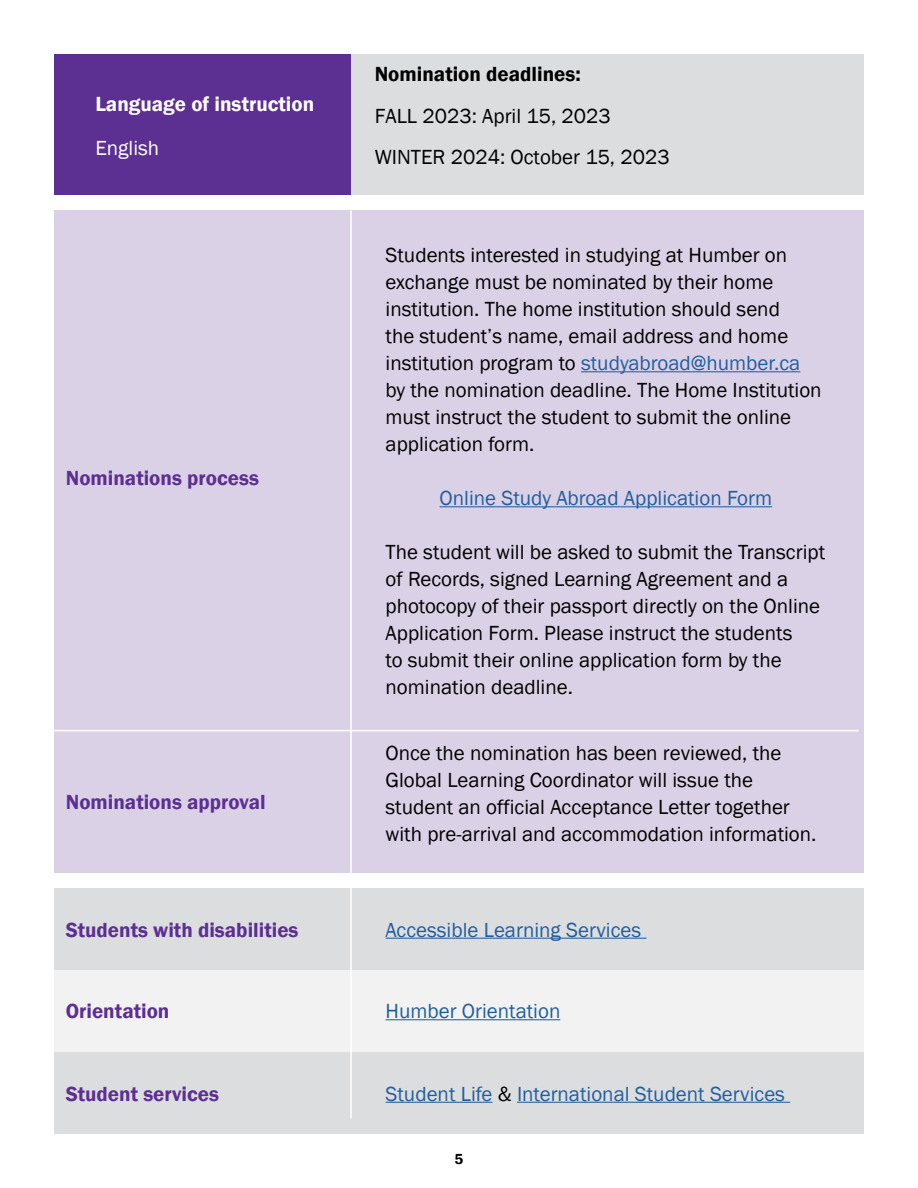
<style>
.page{position:relative;width:918px;height:1188px;background:#fff}
.page>*{position:absolute;margin:0;border:0;box-sizing:border-box;transform-origin:0 0}
.t1{font:21px/27px "Franklin Gothic";color:#000}
.t2{font:21px "Franklin Gothic";color:#215e9e}
.t3{font:600 21px "Franklin Gothic";color:#5c2f92}
.t4{font:600 21px "Franklin Gothic";color:#fff}
.t5{font:21px "Franklin Gothic";color:#fff}
.t6{font:600 15px "Franklin Gothic";color:#000}
.s1{font-weight:600}
.s2{font-style:inherit}
.s3{color:#215e9e}
.s4{color:#000}
</style>
<div class="page">
<div style="left:54px;top:54px;width:298px;height:140px;background:#5c2f92"></div>
<div style="left:54px;top:210px;width:810px;height:663px;background:#dbd1e7"></div>
<hr style="left:581px;top:371px;width:219px;height:1px;background:#215e9e">
<hr style="left:440px;top:506px;width:332px;height:1px;background:#215e9e">
<div style="left:54px;top:889px;width:810px;height:81px;background:#dcdddf"></div>
<hr style="left:386px;top:938px;width:260px;height:1px;background:#215e9e">
<div style="left:54px;top:970px;width:810px;height:82px;background:#f2f2f3"></div>
<hr style="left:386px;top:1019px;width:174px;height:1px;background:#215e9e">
<div style="left:54px;top:1053px;width:810px;height:81px;background:#dcdddf"></div>
<hr style="left:386px;top:1102px;width:106px;height:1px;background:#215e9e">
<hr style="left:517px;top:1102px;width:273px;height:1px;background:#215e9e">
<hr style="left:49px;top:730px;width:810px;height:1px;background:#fff">
<hr style="left:350px;top:210px;width:2px;height:908px;background:#fff">
<div style="left:352px;top:54px;width:512px;height:140px;background:#dcdddf"></div>
<p class="t4" style="left:95px;top:91px;width:220px">Language of instruction</p>
<p class="t5" style="left:95px;top:135px;width:65px">English</p>
<p class="t3" style="left:66px;top:465px;width:195px">Nominations process</p>
<p class="t3" style="left:66px;top:789px;width:201px">Nominations approval</p>
<p class="t1" style="left:375px;top:53px;width:296px;line-height:41.8px"><span class="s1">Nomination deadlines:<br></span>FALL 202<span class="s2">3</span>: April 15, 202<span class="s2">3<br></span>WINTER 202<span class="s2">4</span>: October 15, 202<span class="s2">3</span></p>
<p class="t1" style="left:386px;top:242px;width:438px">Students interested in studying at Humber on exchange must be nominated by their home institution. The home institution should send<br>the student’s name, email address and home institution program to <span class="s3">studyabroad@humber.ca </span>by the nomination deadline. The Home Institution must instruct the student to submit the online application form.</p>
<p class="t2" style="left:440px;top:485px;width:334px">Online Study Abroad Application Form</p>
<p class="t1" style="left:386px;top:539px;width:441px">The student will be asked to submit the Transcript of Records, signed Learning Agreement and a photocopy of their passport directly on the Online Application Form. Please instruct the students<br>to submit their online application form by the nomination deadline.</p>
<p class="t1" style="left:386px;top:740px;width:432px">Once the nomination has been reviewed, the <span class="s2">Global Learning</span> Coordinator will issue the student an official Acceptance Letter together with pre-arrival and accommodation information.</p>
<p class="t3" style="left:66px;top:917px;width:234px">Students with disabilities</p>
<p class="t2" style="left:386px;top:917px;width:257px">Accessible Learning Services</p>
<p class="t3" style="left:66px;top:999px;width:105px">Orientation</p>
<p class="t2" style="left:386px;top:998px;width:176px">Humber Orientation</p>
<p class="t3" style="left:66px;top:1081px;width:155px">Student services</p>
<p class="t2" style="left:386px;top:1081px;width:401px">Student Life <span class="s4">&amp;</span> International Student Services</p>
<p class="t6" style="left:455px;top:1150px;width:10px">5</p>
</div>
